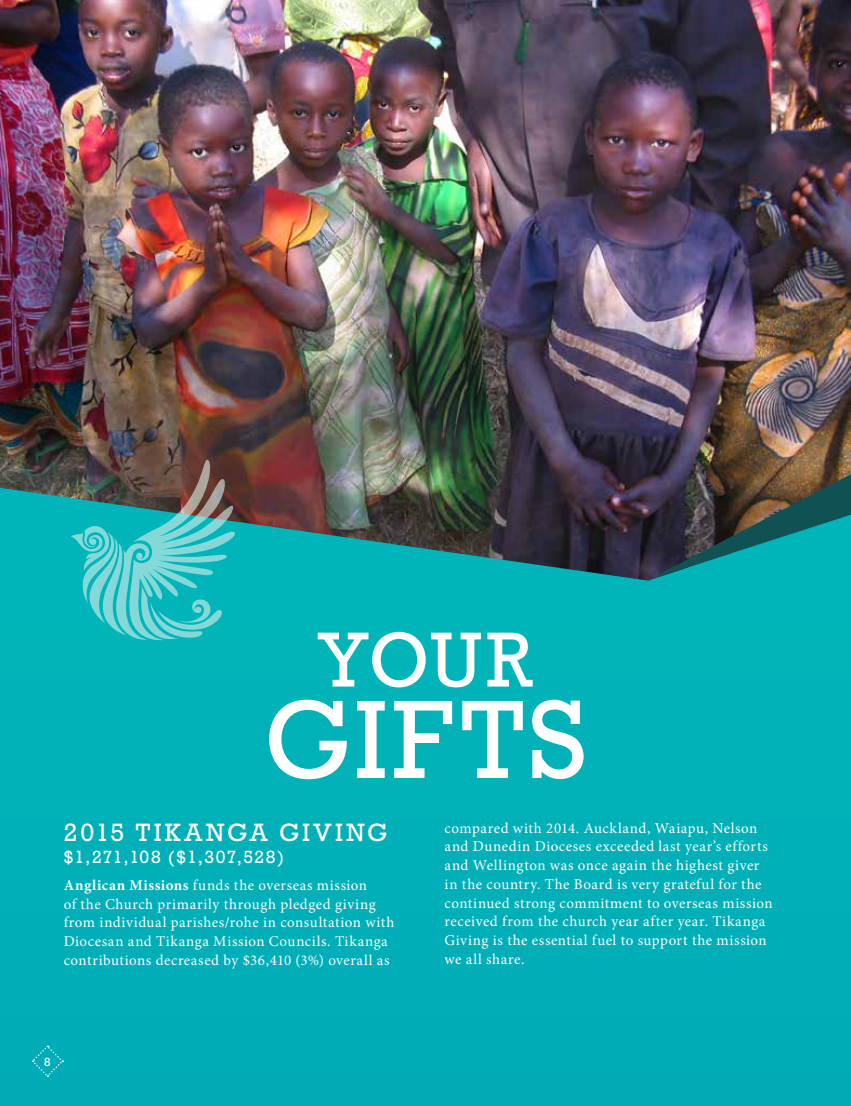
<style>
.page{position:relative;width:851px;height:1106px;background:#fff}
.page>*{position:absolute;margin:0;border:0;box-sizing:border-box;transform-origin:0 0}
.t1{font:113.25px "Rockwell";letter-spacing:.04em;color:#fff}
.t2{font:79.35px "Rockwell";color:#fff;scale:.96 1}
.t3{font:25.5px "Rockwell";letter-spacing:.12em;color:#fff}
.t4{font:18px "Rockwell";letter-spacing:.07em;color:#fff}
.t5{font:15px/18.8px "Minion Pro";letter-spacing:.035em;color:#fff}
.t6{font:12px "Rockwell";color:#fff}
.s1{font-weight:700}
</style>
<div class="page">
<img style="left:0;top:0;width:850px;height:488px">
<div style="left:0;top:488px;width:850px;height:618px;background:#00b0b8"></div>
<svg style="left:71px;top:459px;width:165px;height:182px;background:#42a3a2"></svg>
<svg style="left:647px;top:474px;width:203px;height:106px;background:#276364"></svg>
<svg style="left:32px;top:1045px;width:31px;height:32px"></svg>
<h2 class="t2" style="left:318px;top:613px;width:224px">YOUR</h2>
<h1 class="t1" style="left:264px;top:674px;width:324px">GIFTS</h1>
<h3 class="t3" style="left:64px;top:818px;width:325px">2015 TIKANGA GIVING</h3>
<p class="t4" style="left:64px;top:846px;width:222px">$1,271,108 ($1,307,528)</p>
<p class="t5" style="left:64px;top:875px;width:332px"><span class="s1">Anglican Missions</span> funds the overseas mission<br>of the Church primarily through pledged giving from individual parishes/rohe in consultation with Diocesan and Tikanga Mission Councils. Tikanga contributions decreased by $36,410 (3%) overall as</p>
<p class="t5" style="left:444px;top:818px;width:329px">compared with 2014. Auckland, Waiapu, Nelson and Dunedin Dioceses exceeded last year’s efforts and Wellington was once again the highest giver in the country. The Board is very grateful for the continued strong commitment to overseas mission received from the church year after year. Tikanga Giving is the essential fuel to support the mission we all share.</p>
<p class="t6" style="left:44px;top:1054px;width:8px">8</p>
</div>
